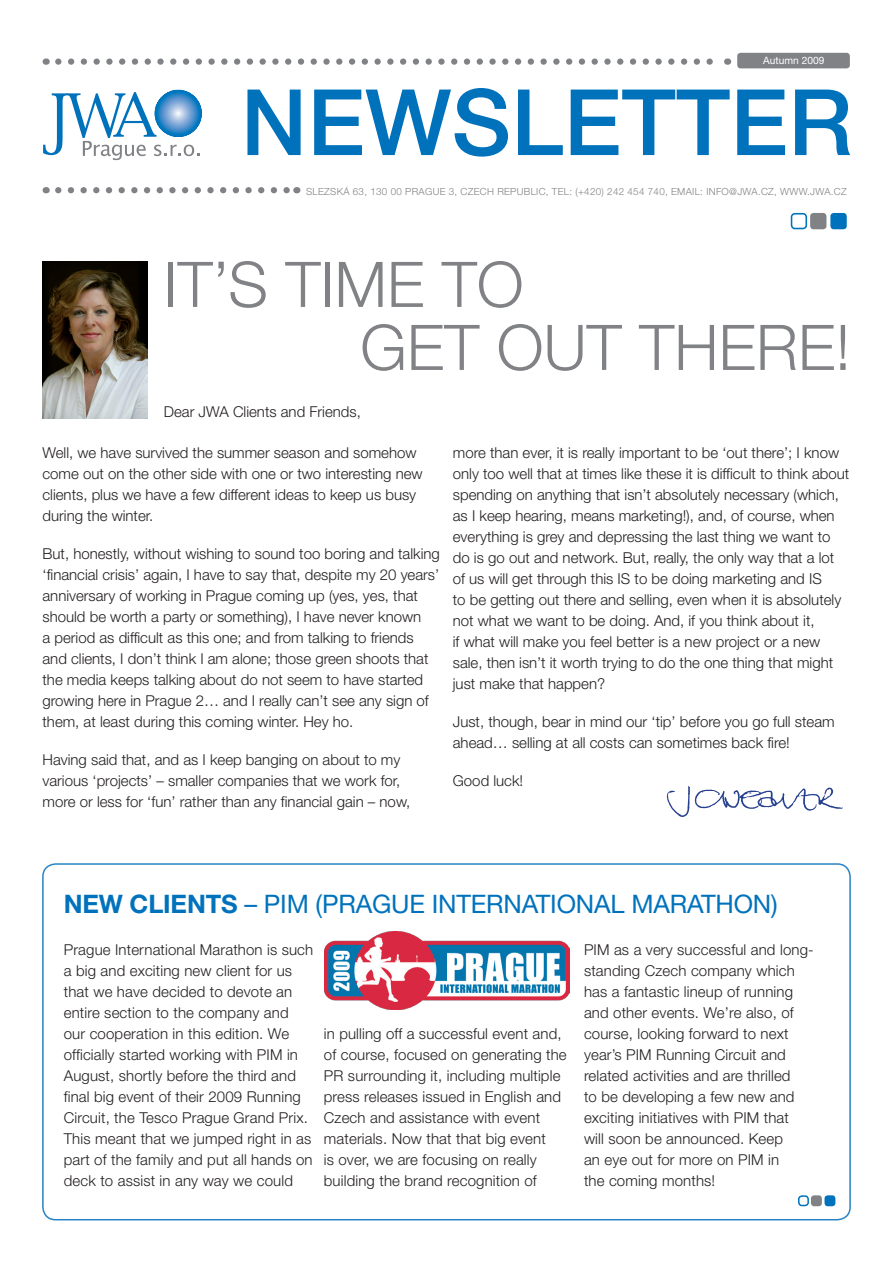
<style>
.page{position:relative;width:893px;height:1263px;background:#fff}
.page>*{position:absolute;margin:0;border:0;box-sizing:border-box;transform-origin:0 0}
.t1{font:300 63px/63px "Helvetica Neue CE";color:#808285}
.t2{font:25.5px "Helvetica Neue CE";letter-spacing:-.005em;color:#0072bc}
.t3{font:300 15px/21px "Helvetica Neue CE";color:#231f20}
.t4{font:10.2px "Helvetica Neue CE";color:#fff}
.t5{font:300 9.75px "Helvetica Neue CE";letter-spacing:.03em;color:#808285}
.s1{font-weight:700}
</style>
<div class="page">
<div style="left:42px;top:863px;width:809px;height:357px;border:2px solid #2783c5;border-radius:13px"></div>
<img style="left:43px;top:261px;width:104px;height:158px">
<img style="left:666px;top:786px;width:177px;height:31px">
<svg style="left:43px;top:91px;width:157px;height:69px"></svg>
<div style="left:737px;top:53px;width:113px;height:15px;background:#808285;border-radius:3px"></div>
<div style="left:830px;top:213px;width:17px;height:16px;background:#0072bc;border-radius:3px"></div>
<div style="left:810px;top:213px;width:16px;height:16px;background:#808285;border-radius:3px"></div>
<div style="left:791px;top:213px;width:16px;height:16px;border:2px solid #0072bc;border-radius:3px"></div>
<svg style="left:247px;top:88px;width:603px;height:69px"></svg>
<svg style="left:58px;top:187px;width:232px;height:6px"></svg>
<svg style="left:58px;top:58px;width:655px;height:7px"></svg>
<img style="left:324px;top:931px;width:245px;height:78px">
<div style="left:824px;top:1195px;width:11px;height:11px;background:#0072bc;border-radius:3px"></div>
<div style="left:811px;top:1195px;width:11px;height:11px;background:#808285;border-radius:3px"></div>
<div style="left:798px;top:1195px;width:11px;height:11px;border:2px solid #0072bc;border-radius:3px"></div>
<svg style="left:218px;top:262px;width:6px;height:15px"></svg>
<p class="t4" style="left:763px;top:55px;width:63px">AUTUMN 2009</p>
<p class="t5" style="left:306px;top:186px;width:439px">Slezská 63, 130 00 Prague 3, Czech Republic , Tel: (+420) 242 454 740, Emai l: info@jwa</p>
<p class="t5" style="left:758px;top:186px;width:33px">.cz, www</p>
<p class="t5" style="left:807px;top:186px;width:11px">.jwa</p>
<p class="t5" style="left:831px;top:186px;width:17px">.cz</p>
<h1 class="t1" style="left:360px;top:254px;width:492px;text-indent:-197px">It s time to<br>get out there!</h1>
<p class="t3" style="left:164px;top:402px;width:198px">Dear JWA Clients and Friends,</p>
<p class="t3" style="left:43px;top:443px;width:382px">Well, we have survived the summer season and somehow come out on the other side with one or two interesting new clients, plus we have a few different ideas to keep us busy during the winter.</p>
<p class="t3" style="left:43px;top:544px;width:399px">But, honestly, without wishing to sound too boring and talking ‘financial crisis’ again, I have to say that, despite my 20 years’ anniversary of working in Prague coming up (yes, yes, that should be worth a party or something), I have never known<br>a period as difficult as this one; and from talking to friends and clients, I don’t think I am alone; those green shoots that the media keeps talking about do not seem to have started growing here in Prague 2… and I really can’t see any sign of them, at least during this coming winter. Hey ho.</p>
<p class="t3" style="left:43px;top:750px;width:369px">Having said that, and as I keep banging on about to my various ‘projects’ – smaller companies that we work for, more or less for ‘fun’ rather than any financial gain – now,</p>
<p class="t3" style="left:453px;top:443px;width:398px">more than ever, it is really important to be ‘out there’; I know only too well that at times like these it is difficult to think about spending on anything that isn’t absolutely necessary (which, as I keep hearing, means marketing!), and, of course, when everything is grey and depressing the last thing we want to do is go out and network. But, really, the only way that a lot of us will get through this IS to be doing marketing and IS<br>to be getting out there and selling, even when it is absolutely not what we want to be doing. And, if you think about it,<br>if what will make you feel better is a new project or a new sale, then isn’t it worth trying to do the one thing that might just make that happen?</p>
<p class="t3" style="left:453px;top:712px;width:383px">Just, though, bear in mind our ‘tip’ before you go full steam ahead… selling at all costs can sometimes back fire!</p>
<p class="t3" style="left:453px;top:771px;width:72px">Good luck!</p>
<h2 class="t2" style="left:64px;top:890px;width:715px"><span class="s1">NEW CLIENTS</span> – PIM (PRAGUE INTERNATI ONAL MARATHON)</h2>
<p class="t3" style="left:64px;top:939px;width:251px">Prague International Marathon is such a big and exciting new client for us that we have decided to devote an entire section to the company and our cooperation in this edition. We officially started working with PIM in August, shortly before the third and final big event of their 2009 Running Circuit, the Tesco Prague Grand Prix.<br>This meant that we jumped right in as part of the family and put all hands on deck to assist in any way we could</p>
<p class="t3" style="left:584px;top:939px;width:231px">PIM as a very successful and long&shy;standing Czech company which has a fantastic lineup of running and other events. We’re also, of course, looking forward to next year’s PIM Running Circuit and related activities and are thrilled<br>to be developing a few new and exciting initiatives with PIM that<br>will soon be announced. Keep<br>an eye out for more on PIM in<br>the coming months!</p>
<p class="t3" style="left:324px;top:1023px;width:244px">in pulling off a successful event and, of course, focused on generating the PR surrounding it, including multiple press releases issued in English and Czech and assistance with event materials. Now that that big event<br>is over, we are focusing on really building the brand recognition of</p>
</div>
